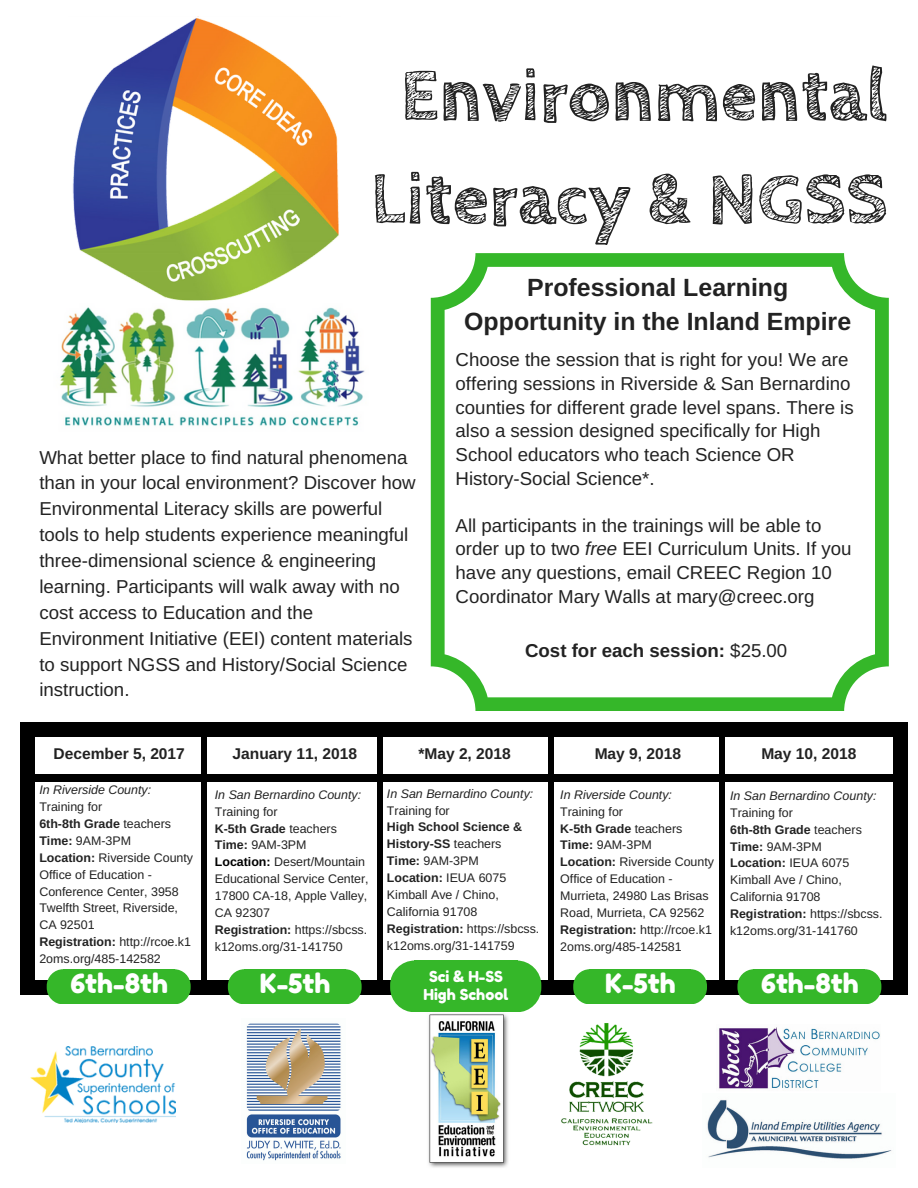
<style>
.page{position:relative;width:918px;height:1188px;background:#fff}
.page>*{position:absolute;margin:0;border:0;box-sizing:border-box;transform-origin:0 0}
.t1{font:700 74.7px/103.5px "Cabin Sketch";color:#222;text-align:center}
.t2{font:26.55px "Fredoka One";color:#fff}
.t3{font:700 24.9px/33.8px "Arimo";color:#222;text-align:center}
.t4{font:18.75px/25.8px "Arimo";color:#222}
.t5{font:700 18.75px "Arimo";color:#222}
.t6{font:700 15.6px "Arimo";color:#222}
.t7{font:15.15px/18px "Fredoka One";color:#fff;text-align:center}
.t8{font:12.45px/16.8px "Arimo";color:#222}
.t9{font:italic 12.45px "Arimo";color:#222}
.s1{font-style:italic}
.s2{font-weight:400}
.s3{font-weight:700}
.s4{font-weight:700;color:#000}
</style>
<div class="page">
<img style="left:561px;top:1023px;width:92px;height:123px">
<img style="left:72px;top:18px;width:267px;height:282px">
<img style="left:30px;top:1046px;width:145px;height:77px">
<img style="left:719px;top:1027px;width:161px;height:62px">
<img style="left:246px;top:1023px;width:95px;height:138px">
<img style="left:60px;top:300px;width:305px;height:126px">
<img style="left:417px;top:1011px;width:98px;height:157px">
<svg style="left:431px;top:253px;width:458px;height:458px"></svg>
<div style="left:894px;top:980px;width:14px;height:15px;background:#000"></div>
<div style="left:20px;top:736px;width:15px;height:245px;background:#000"></div>
<div style="left:20px;top:980px;width:15px;height:15px;background:#000"></div>
<div style="left:894px;top:736px;width:14px;height:245px;background:#000"></div>
<div style="left:34px;top:980px;width:860px;height:15px;background:#000"></div>
<div style="left:894px;top:722px;width:14px;height:15px;background:#000"></div>
<div style="left:20px;top:722px;width:15px;height:15px;background:#000"></div>
<div style="left:34px;top:722px;width:860px;height:15px;background:#000"></div>
<div style="left:28px;top:774px;width:872px;height:8px;background:#000"></div>
<div style="left:201px;top:730px;width:6px;height:258px;background:#000"></div>
<div style="left:377px;top:732px;width:5px;height:252px;background:#000"></div>
<div style="left:719px;top:730px;width:5px;height:258px;background:#000"></div>
<div style="left:548px;top:730px;width:5px;height:253px;background:#000"></div>
<div style="left:63px;top:969px;width:112px;height:35px;background:#35b729"></div>
<svg style="left:175px;top:969px;width:16px;height:35px"></svg>
<svg style="left:47px;top:969px;width:16px;height:35px"></svg>
<div style="left:244px;top:969px;width:102px;height:35px;background:#35b729"></div>
<svg style="left:346px;top:969px;width:16px;height:35px"></svg>
<svg style="left:228px;top:969px;width:16px;height:35px"></svg>
<div style="left:589px;top:969px;width:102px;height:35px;background:#35b729"></div>
<svg style="left:691px;top:969px;width:16px;height:35px"></svg>
<svg style="left:573px;top:969px;width:16px;height:35px"></svg>
<div style="left:753px;top:969px;width:112px;height:35px;background:#35b729"></div>
<svg style="left:865px;top:969px;width:16px;height:35px"></svg>
<svg style="left:737px;top:969px;width:16px;height:35px"></svg>
<div style="left:414px;top:960px;width:104px;height:51px;background:#35b729"></div>
<svg style="left:518px;top:960px;width:23px;height:51px"></svg>
<svg style="left:390px;top:960px;width:24px;height:51px"></svg>
<img style="left:707px;top:1100px;width:185px;height:59px">
<h1 class="t1" style="left:370px;top:46px;width:519px">Environmental<br>Literacy &amp; NGSS</h1>
<h3 class="t3" style="left:464px;top:270px;width:388px">Professional Learning<br>Opportunity in the Inland Empire</h3>
<p class="t4" style="left:456px;top:348px;width:400px;line-height:23.7px">Choose the session that is right for you! We are offering sessions in Riverside &amp; San Bernardino counties for different grade level spans. There is also a session designed specifically for High School educators who teach Science OR History-Social Science*.</p>
<h3 class="t4" style="left:456px;top:513px;width:397px;line-height:23.7px">All participants in the trainings will be able to order up to two <span class="s1">free</span> EEI Curriculum Units. If you have any questions, email CREEC Region 10<br>Coordinator Mary Walls at mary@creec.org</h3>
<p class="t4" style="left:39px;top:444px;width:378px">What better place to find natural phenomena than in your local environment? Discover how Environmental Literacy skills are powerful tools to help students experience meaningful three-dimensional science &amp; engineering learning. Participants will walk away with no cost access to Education and the Environment Initiative (EEI) content materials to support NGSS and History/Social Science instruction.</p>
<h3 class="t5" style="left:525px;top:640px;width:264px">Cost for each session: <span class="s2">$25.00</span></h3>
<p class="t6" style="left:54px;top:745px;width:133px">December 5, 2017</p>
<p class="t9" style="left:39px;top:783px;width:113px">In Riverside County:</p>
<p class="t8" style="left:39px;top:798px;width:155px">Training for<br><span class="s3">6th-8th Grade</span> teachers<br><span class="s3">Time:</span> 9AM-3PM<br><span class="s3">Location:</span> Riverside County<br>Office of Education -<br>Conference Center, 3958<br>Twelfth Street, Riverside,<br>CA 92501<br><span class="s3">Registration:</span> http://rcoe.k1<br>2oms.org/485-142582</p>
<p class="t6" style="left:233px;top:745px;width:126px">January 11, 2018</p>
<p class="t6" style="left:418px;top:745px;width:94px">*May 2, 2018</p>
<p class="t6" style="left:595px;top:745px;width:88px">May 9, 2018</p>
<p class="t6" style="left:761px;top:745px;width:97px">May 10, 2018</p>
<p class="t9" style="left:215px;top:787px;width:148px">In San Bernardino County:</p>
<p class="t8" style="left:215px;top:803px;width:155px">Training for<br><span class="s3">K-5th Grade</span> teachers<br><span class="s3">Time:</span> 9AM-3PM<br><span class="s4">Location:</span> Desert/Mountain<br>Educational Service Center,<br>17800 CA-18, Apple Valley,<br>CA 92307<br><span class="s3">Registration:</span> https://sbcss. k12oms.org/31-141750</p>
<p class="t9" style="left:387px;top:786px;width:148px">In San Bernardino County:</p>
<p class="t8" style="left:387px;top:802px;width:64px">Training for</p>
<p class="t8" style="left:387px;top:819px;width:154px"><span class="s3">High School Science &amp;<br>History-SS</span> teachers<br><span class="s3">Time:</span> 9AM-3PM<br><span class="s3">Location:</span> IEUA 6075<br>Kimball Ave / Chino,<br>California 91708<br><span class="s3">Registration:</span> https://sbcss. k12oms.org/31-141759</p>
<p class="t9" style="left:560px;top:787px;width:113px">In Riverside County:</p>
<p class="t8" style="left:560px;top:803px;width:155px">Training for<br><span class="s3">K-5th Grade</span> teachers<br><span class="s3">Time:</span> 9AM-3PM<br><span class="s3">Location:</span> Riverside County<br>Office of Education -<br>Murrieta, 24980 Las Brisas<br>Road, Murrieta, CA 92562<br><span class="s3">Registration:</span> http://rcoe.k1<br>2oms.org/485-142581</p>
<p class="t9" style="left:730px;top:789px;width:148px">In San Bernardino County:</p>
<p class="t8" style="left:730px;top:804px;width:154px">Training for<br><span class="s3">6th-8th Grade</span> teachers<br><span class="s3">Time:</span> 9AM-3PM<br><span class="s3">Location:</span> IEUA 6075<br>Kimball Ave / Chino,<br>California 91708<br><span class="s3">Registration:</span> https://sbcss. k12oms.org/31-141760</p>
<p class="t7" style="left:424px;top:968px;width:86px">Sci &amp; H-SS<br>High School</p>
<h2 class="t2" style="left:70px;top:968px;width:99px">6th-8th</h2>
<h2 class="t2" style="left:260px;top:968px;width:72px">K-5th</h2>
<h2 class="t2" style="left:605px;top:968px;width:72px">K-5th</h2>
<h2 class="t2" style="left:761px;top:968px;width:99px">6th-8th</h2>
</div>
